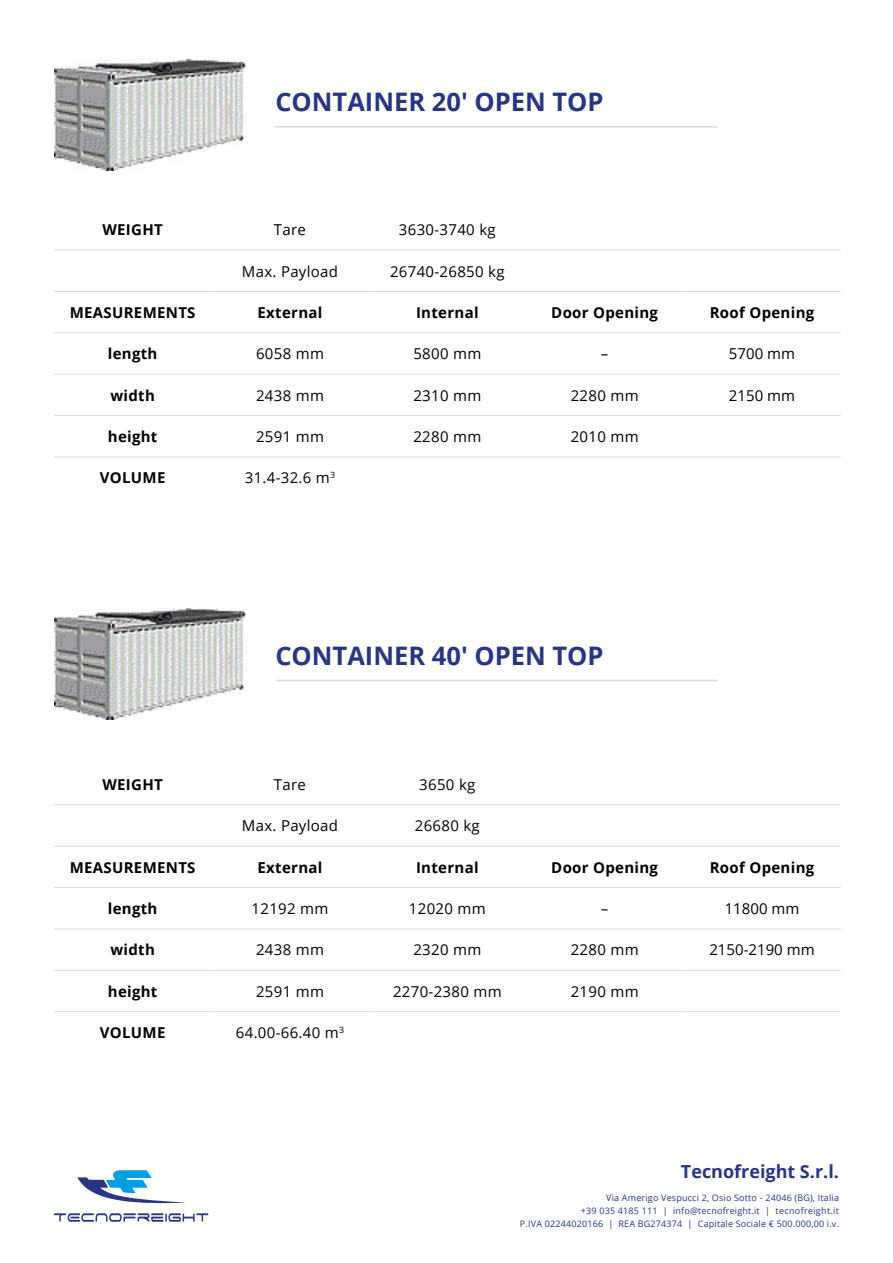
<style>
.page{position:relative;width:893px;height:1263px;background:#fff}
.page>*{position:absolute;margin:0;border:0;box-sizing:border-box;transform-origin:0 0}
.t1{font:700 25.5px "Open Sans";color:#283583}
.t2{font:700 18px "Open Sans";color:#283583}
.t3{font:15px "Open Sans";letter-spacing:.02em;color:#000}
.t4{font:700 15px "Open Sans";letter-spacing:.02em;color:#000}
.t5{font:15px "Open Sans";color:#000}
.t6{font:9px/12.8px "Open Sans";letter-spacing:.02em;color:#283583;text-align:right}
</style>
<div class="page">
<svg style="left:54px;top:1213px;width:154px;height:9px"></svg>
<svg style="left:77px;top:1170px;width:108px;height:34px"></svg>
<hr style="left:275px;top:126px;width:442px;height:2px;background:#dadada">
<hr style="left:54px;top:250px;width:157px;height:1px;background:#dadada">
<hr style="left:211px;top:250px;width:158px;height:1px;background:#dadada">
<hr style="left:369px;top:250px;width:157px;height:1px;background:#dadada">
<hr style="left:526px;top:250px;width:157px;height:1px;background:#dadada">
<hr style="left:683px;top:250px;width:158px;height:1px;background:#dadada">
<hr style="left:54px;top:291px;width:157px;height:1px;background:#dadada">
<hr style="left:211px;top:291px;width:158px;height:1px;background:#dadada">
<hr style="left:369px;top:291px;width:157px;height:1px;background:#dadada">
<hr style="left:526px;top:291px;width:157px;height:1px;background:#dadada">
<hr style="left:683px;top:291px;width:158px;height:1px;background:#dadada">
<hr style="left:54px;top:332px;width:157px;height:1px;background:#dadada">
<hr style="left:211px;top:332px;width:158px;height:1px;background:#dadada">
<hr style="left:369px;top:332px;width:157px;height:1px;background:#dadada">
<hr style="left:526px;top:332px;width:157px;height:1px;background:#dadada">
<hr style="left:683px;top:332px;width:158px;height:1px;background:#dadada">
<hr style="left:54px;top:374px;width:157px;height:1px;background:#dadada">
<hr style="left:211px;top:374px;width:158px;height:1px;background:#dadada">
<hr style="left:369px;top:374px;width:157px;height:1px;background:#dadada">
<hr style="left:526px;top:374px;width:157px;height:1px;background:#dadada">
<hr style="left:683px;top:374px;width:158px;height:1px;background:#dadada">
<hr style="left:54px;top:415px;width:157px;height:1px;background:#dadada">
<hr style="left:211px;top:415px;width:158px;height:1px;background:#dadada">
<hr style="left:369px;top:415px;width:157px;height:1px;background:#dadada">
<hr style="left:526px;top:415px;width:157px;height:1px;background:#dadada">
<hr style="left:683px;top:415px;width:158px;height:1px;background:#dadada">
<hr style="left:54px;top:457px;width:157px;height:1px;background:#dadada">
<hr style="left:211px;top:457px;width:158px;height:1px;background:#dadada">
<hr style="left:369px;top:457px;width:157px;height:1px;background:#dadada">
<hr style="left:526px;top:457px;width:157px;height:1px;background:#dadada">
<hr style="left:683px;top:457px;width:158px;height:1px;background:#dadada">
<img style="left:54px;top:59px;width:192px;height:112px">
<hr style="left:275px;top:680px;width:442px;height:1px;background:#dadada">
<img style="left:54px;top:608px;width:192px;height:112px">
<hr style="left:54px;top:804px;width:157px;height:1px;background:#dadada">
<hr style="left:211px;top:804px;width:158px;height:1px;background:#dadada">
<hr style="left:369px;top:804px;width:157px;height:1px;background:#dadada">
<hr style="left:526px;top:804px;width:157px;height:1px;background:#dadada">
<hr style="left:683px;top:804px;width:158px;height:1px;background:#dadada">
<hr style="left:54px;top:846px;width:157px;height:1px;background:#dadada">
<hr style="left:211px;top:846px;width:158px;height:1px;background:#dadada">
<hr style="left:369px;top:846px;width:157px;height:1px;background:#dadada">
<hr style="left:526px;top:846px;width:157px;height:1px;background:#dadada">
<hr style="left:683px;top:846px;width:158px;height:1px;background:#dadada">
<hr style="left:54px;top:887px;width:157px;height:1px;background:#dadada">
<hr style="left:211px;top:887px;width:158px;height:1px;background:#dadada">
<hr style="left:369px;top:887px;width:157px;height:1px;background:#dadada">
<hr style="left:526px;top:887px;width:157px;height:1px;background:#dadada">
<hr style="left:683px;top:887px;width:158px;height:1px;background:#dadada">
<hr style="left:54px;top:928px;width:157px;height:1px;background:#dadada">
<hr style="left:211px;top:928px;width:158px;height:1px;background:#dadada">
<hr style="left:369px;top:928px;width:157px;height:1px;background:#dadada">
<hr style="left:526px;top:928px;width:157px;height:1px;background:#dadada">
<hr style="left:683px;top:928px;width:158px;height:1px;background:#dadada">
<hr style="left:54px;top:970px;width:157px;height:1px;background:#dadada">
<hr style="left:211px;top:970px;width:158px;height:1px;background:#dadada">
<hr style="left:369px;top:970px;width:157px;height:1px;background:#dadada">
<hr style="left:526px;top:970px;width:157px;height:1px;background:#dadada">
<hr style="left:683px;top:970px;width:158px;height:1px;background:#dadada">
<hr style="left:54px;top:1011px;width:157px;height:1px;background:#dadada">
<hr style="left:211px;top:1011px;width:158px;height:1px;background:#dadada">
<hr style="left:369px;top:1011px;width:157px;height:1px;background:#dadada">
<hr style="left:526px;top:1011px;width:157px;height:1px;background:#dadada">
<hr style="left:683px;top:1011px;width:158px;height:1px;background:#dadada">
<h1 class="t1" style="left:275px;top:84px;width:330px">CONTAINER 20′ OPEN TOP</h1>
<p class="t4" style="left:102px;top:219px;width:62px">WEIGHT</p>
<p class="t3" style="left:274px;top:219px;width:34px">Tare</p>
<p class="t3" style="left:399px;top:219px;width:98px">3630-3740 kg</p>
<p class="t3" style="left:242px;top:261px;width:98px">Max. Payload</p>
<p class="t3" style="left:390px;top:261px;width:116px">26740-26850 kg</p>
<p class="t4" style="left:70px;top:302px;width:127px">MEASUREMENTS</p>
<p class="t4" style="left:258px;top:302px;width:66px">External</p>
<p class="t4" style="left:416px;top:302px;width:64px">Internal</p>
<p class="t4" style="left:551px;top:302px;width:108px">Door Opening</p>
<p class="t4" style="left:710px;top:302px;width:106px">Roof Opening</p>
<p class="t4" style="left:108px;top:343px;width:51px">length</p>
<p class="t3" style="left:256px;top:343px;width:69px">6058 mm</p>
<p class="t3" style="left:413px;top:343px;width:69px">5800 mm</p>
<p class="t3" style="left:601px;top:343px;width:9px">–</p>
<p class="t3" style="left:729px;top:343px;width:68px">5700 mm</p>
<p class="t4" style="left:110px;top:385px;width:46px">width</p>
<p class="t3" style="left:256px;top:385px;width:69px">2438 mm</p>
<p class="t3" style="left:413px;top:385px;width:69px">2310 mm</p>
<p class="t3" style="left:571px;top:385px;width:69px">2280 mm</p>
<p class="t3" style="left:729px;top:385px;width:68px">2150 mm</p>
<p class="t4" style="left:108px;top:426px;width:51px">height</p>
<p class="t3" style="left:256px;top:426px;width:69px">2591 mm</p>
<p class="t3" style="left:413px;top:426px;width:69px">2280 mm</p>
<p class="t3" style="left:571px;top:426px;width:69px">2010 mm</p>
<p class="t4" style="left:100px;top:467px;width:67px">VOLUME</p>
<p class="t3" style="left:245px;top:468px;width:92px">31.4-32.6 m<sup>3</sup></p>
<h1 class="t1" style="left:275px;top:638px;width:330px">CONTAINER 40′ OPEN TOP</h1>
<p class="t4" style="left:102px;top:774px;width:62px">WEIGHT</p>
<p class="t3" style="left:274px;top:774px;width:34px">Tare</p>
<p class="t3" style="left:419px;top:774px;width:58px">3650 kg</p>
<p class="t3" style="left:242px;top:815px;width:98px">Max. Payload</p>
<p class="t3" style="left:415px;top:815px;width:66px">26680 kg</p>
<p class="t4" style="left:70px;top:856px;width:127px">MEASUREMENTS</p>
<p class="t4" style="left:258px;top:856px;width:66px">External</p>
<p class="t4" style="left:416px;top:856px;width:64px">Internal</p>
<p class="t4" style="left:551px;top:856px;width:108px">Door Opening</p>
<p class="t4" style="left:710px;top:856px;width:106px">Roof Opening</p>
<p class="t4" style="left:108px;top:898px;width:51px">length</p>
<p class="t3" style="left:252px;top:898px;width:78px">12192 mm</p>
<p class="t3" style="left:409px;top:898px;width:78px">12020 mm</p>
<p class="t3" style="left:601px;top:898px;width:9px">–</p>
<p class="t3" style="left:725px;top:898px;width:76px">11800 mm</p>
<p class="t4" style="left:110px;top:939px;width:46px">width</p>
<p class="t3" style="left:256px;top:939px;width:69px">2438 mm</p>
<p class="t3" style="left:413px;top:939px;width:69px">2320 mm</p>
<p class="t3" style="left:571px;top:939px;width:69px">2280 mm</p>
<p class="t5" style="left:709px;top:939px;width:107px">2150-2190 mm</p>
<p class="t4" style="left:108px;top:981px;width:51px">height</p>
<p class="t3" style="left:256px;top:981px;width:69px">2591 mm</p>
<p class="t3" style="left:393px;top:981px;width:110px">2270-2380 mm</p>
<p class="t3" style="left:571px;top:981px;width:69px">2190 mm</p>
<p class="t4" style="left:100px;top:1022px;width:67px">VOLUME</p>
<p class="t3" style="left:236px;top:1022px;width:110px">64.00-66.40 m<sup>3</sup></p>
<p class="t2" style="left:681px;top:1159px;width:160px">Tecnofreight S.r.l.</p>
<p class="t6" style="left:520px;top:1191px;width:321px">Via Amerigo Vespucci 2, Osio Sotto - 24046 (BG), Italia<br>+39 035 4185 111 | info@tecnofreight.it | tecnofreight.it<br>P.IVA 02244020166 | REA BG274374 | Capitale Sociale € 500.000,00 i.v.</p>
</div>
